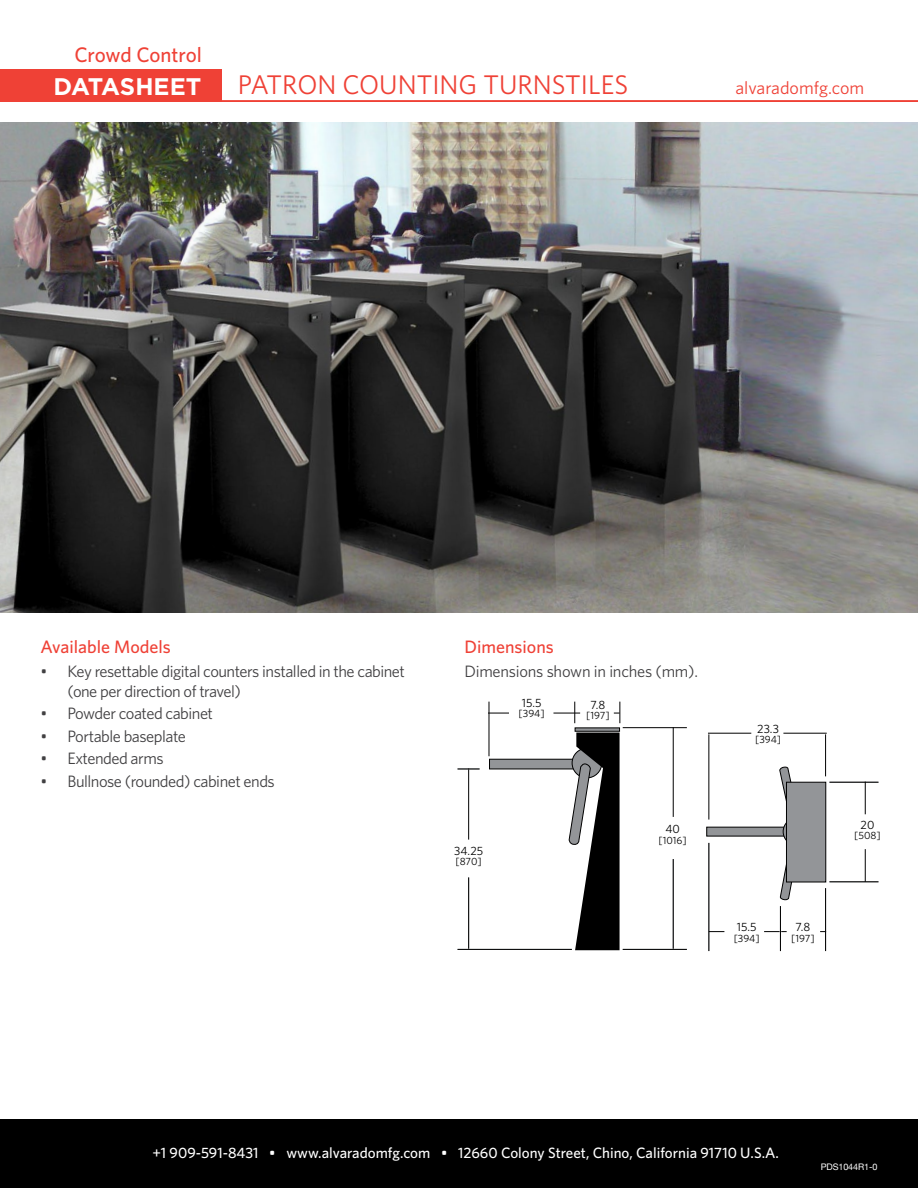
<style>
.page{position:relative;width:918px;height:1188px;background:#fff}
.page>*{position:absolute;margin:0;border:0;box-sizing:border-box;transform-origin:0 0}
.t1{font:27px "Whitney";color:#ef4136}
.t2{font:700 24px "Gotham";letter-spacing:-.005em;color:#fff}
.t3{font:500 21px "Whitney";letter-spacing:-.005em;color:#ef4136}
.t4{font:500 18px "Whitney";color:#ef4136}
.t5{font:18px "Whitney";color:#ef4136}
.t6{font:16.5px/19.8px "Whitney";letter-spacing:-.03em;color:#414042}
.t7{font:500 15px "Whitney";color:#fff}
.t8{font:12px "Whitney";color:#000}
.t9{font:10.5px "Whitney";color:#000}
.t10{font:9px "Helvetica Neue";letter-spacing:-.01em;color:#fff}
</style>
<div class="page">
<div style="left:489px;top:759px;width:88px;height:10px;background:#939598;border:1px solid #000"></div>
<svg style="left:575px;top:728px;width:45px;height:4px"></svg>
<svg style="left:569px;top:733px;width:51px;height:217px"></svg>
<hr style="left:623px;top:727px;width:64px;height:1px;background:#000">
<svg style="left:488px;top:713px;width:21px;height:1px"></svg>
<hr style="left:673px;top:727px;width:1px;height:90px;background:#000">
<hr style="left:673px;top:859px;width:1px;height:90px;background:#000">
<svg style="left:614px;top:702px;width:7px;height:21px"></svg>
<svg style="left:553px;top:702px;width:27px;height:21px"></svg>
<hr style="left:489px;top:702px;width:1px;height:54px;background:#000">
<hr style="left:468px;top:877px;width:1px;height:72px;background:#000">
<hr style="left:468px;top:768px;width:1px;height:72px;background:#000">
<hr style="left:623px;top:949px;width:64px;height:1px;background:#000">
<hr style="left:458px;top:949px;width:114px;height:1px;background:#000">
<svg style="left:458px;top:769px;width:22px;height:1px"></svg>
<div style="left:706px;top:827px;width:81px;height:9px;background:#939598;border:1px solid #000"></div>
<svg style="left:779px;top:766px;width:26px;height:135px"></svg>
<svg style="left:783px;top:818px;width:27px;height:27px"></svg>
<div style="left:783px;top:818px;width:28px;height:27px;border:1px solid #000;border-radius:50%"></div>
<div style="left:786px;top:782px;width:40px;height:100px;background:#939598;border:1px solid #000"></div>
<hr style="left:709px;top:734px;width:1px;height:86px;background:#000">
<hr style="left:709px;top:843px;width:1px;height:108px;background:#000">
<svg style="left:709px;top:931px;width:15px;height:1px"></svg>
<hr style="left:829px;top:882px;width:49px;height:1px;background:#000">
<hr style="left:829px;top:782px;width:49px;height:1px;background:#000">
<svg style="left:764px;top:931px;width:23px;height:1px"></svg>
<hr style="left:783px;top:733px;width:44px;height:1px;background:#000">
<hr style="left:708px;top:733px;width:43px;height:1px;background:#000">
<hr style="left:825px;top:888px;width:1px;height:63px;background:#000">
<hr style="left:780px;top:906px;width:1px;height:45px;background:#000">
<hr style="left:865px;top:849px;width:1px;height:33px;background:#000">
<hr style="left:865px;top:782px;width:1px;height:32px;background:#000">
<hr style="left:825px;top:734px;width:1px;height:42px;background:#000">
<img style="left:0;top:123px;width:918px;height:490px">
<div style="left:0;top:69px;width:221px;height:33px;background:#ef4136"></div>
<svg style="left:221px;top:101px;width:697px;height:1px"></svg>
<div style="left:0;top:1119px;width:918px;height:69px;background:#000"></div>
<p class="t3" style="left:74px;top:41px;width:129px">Crowd Control</p>
<h2 class="t2" style="left:54px;top:70px;width:149px">DATASHEET</h2>
<h1 class="t1" style="left:238px;top:67px;width:392px">PATRON COUNTING TURNSTILES</h1>
<p class="t5" style="left:735px;top:76px;width:130px">alvaradomfg.com</p>
<p class="t4" style="left:40px;top:635px;width:132px">Available Models</p>
<p class="t6" style="left:67px;top:661px;width:339px;text-indent:-27px">• Key resettable digital counters installed in the cabinet (one per direction of travel)</p>
<p class="t6" style="left:40px;top:703px;width:174px">• Powder coated cabinet</p>
<p class="t6" style="left:40px;top:726px;width:147px">• Portable baseplate</p>
<p class="t6" style="left:40px;top:748px;width:125px">• Extended arms</p>
<p class="t6" style="left:40px;top:771px;width:236px">• Bullnose (rounded) cabinet ends</p>
<p class="t4" style="left:464px;top:635px;width:91px">Dimensions</p>
<p class="t6" style="left:464px;top:661px;width:235px">Dimensions shown in inches (mm).</p>
<p class="t8" style="left:522px;top:695px;width:21px">15.5</p>
<p class="t9" style="left:519px;top:707px;width:28px">[394]</p>
<p class="t8" style="left:591px;top:697px;width:16px">7.8</p>
<p class="t9" style="left:586px;top:709px;width:25px">[197]</p>
<p class="t8" style="left:454px;top:843px;width:31px">34.25</p>
<p class="t9" style="left:456px;top:855px;width:28px">[870]</p>
<p class="t8" style="left:665px;top:821px;width:16px">40</p>
<p class="t9" style="left:658px;top:833px;width:30px">[1016]</p>
<p class="t8" style="left:757px;top:721px;width:23px">23.3</p>
<p class="t9" style="left:755px;top:733px;width:28px">[394]</p>
<p class="t8" style="left:737px;top:919px;width:21px">15.5</p>
<p class="t9" style="left:734px;top:931px;width:28px">[394]</p>
<p class="t8" style="left:795px;top:919px;width:16px">7.8</p>
<p class="t9" style="left:791px;top:931px;width:25px">[197]</p>
<p class="t8" style="left:861px;top:817px;width:15px">20</p>
<p class="t9" style="left:854px;top:829px;width:28px">[508]</p>
<p class="t7" style="left:152px;top:1143px;width:628px">+1 909-591-8431 • www.alvaradomfg.com • 12660 Colony Street, Chino, California 91710 U.S.A.</p>
<p class="t10" style="left:821px;top:1160px;width:58px">PDS1044R1-0</p>
</div>
